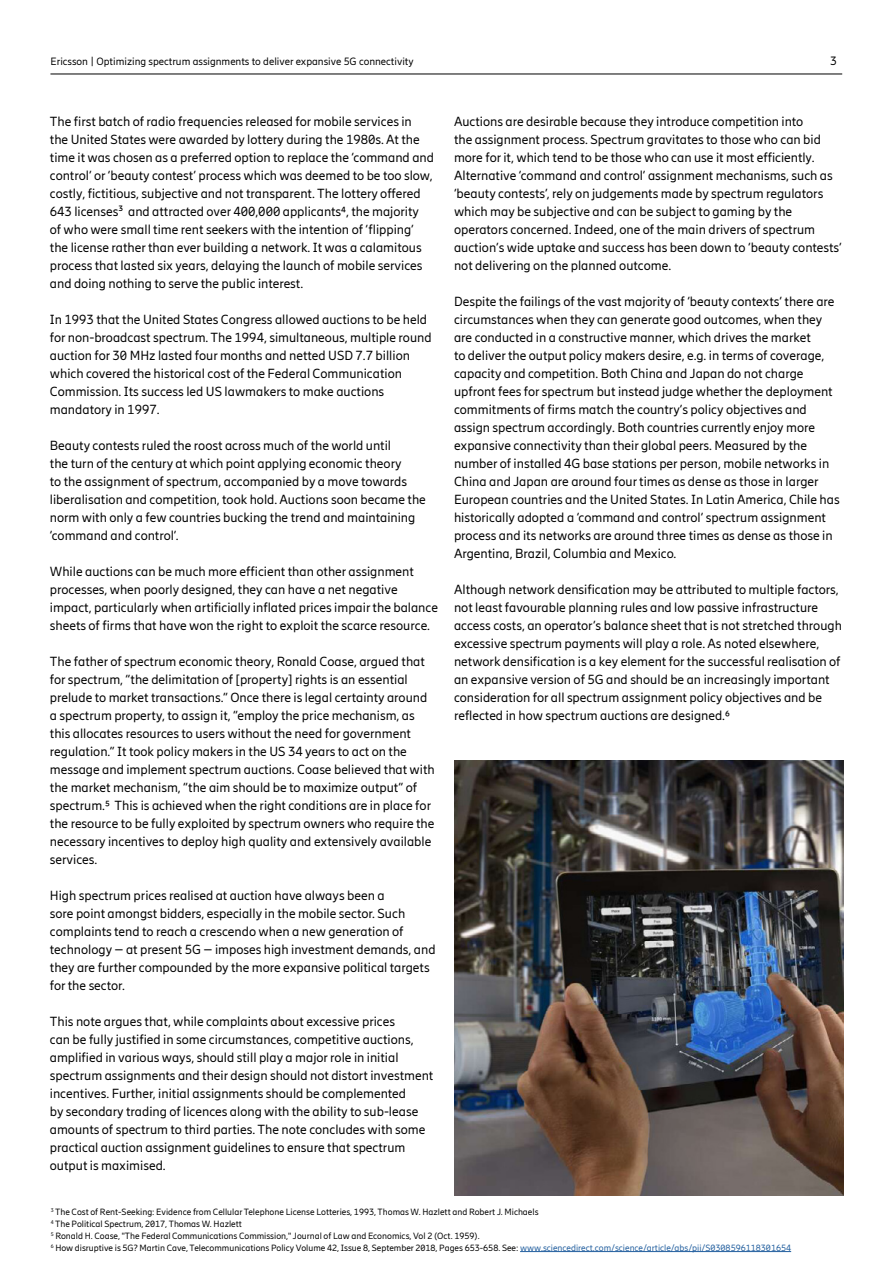
<style>
.page{position:relative;width:893px;height:1263px;background:#fff}
.page>*{position:absolute;margin:0;border:0;box-sizing:border-box;transform-origin:0 0}
.t1{font:13.2px/18px "Ericsson Hilda";color:#000}
.t2{font:12px "Ericsson Hilda";color:#000}
.t3{font:10.5px "Ericsson Hilda";color:#000}
.t4{font:9px/12px "Ericsson Hilda";color:#000}
.s1{color:#215e9e}
</style>
<div class="page">
<hr style="left:50px;top:74px;width:792px;height:1px;background:#000">
<img style="left:455px;top:761px;width:388px;height:434px">
<hr style="left:520px;top:1251px;width:271px;height:1px;background:#215e9e">
<p class="t3" style="left:51px;top:55px;width:365px">Ericsson | Optimizing spectrum assignments to deliver expansive 5G connectivity</p>
<p class="t2" style="left:830px;top:54px;width:8px">3</p>
<p class="t1" style="left:50px;top:112px;width:386px">The first batch of radio frequencies released for mobile services in<br>the United States were awarded by lottery during the 1980s. At the time it was chosen as a preferred option to replace the ‘command and control’ or ‘beauty contest’ process which was deemed to be too slow, costly, fictitious, subjective and not transparent. The lottery offered 643 licenses³ and attracted over 400,000 applicants4, the majority<br>of who were small time rent seekers with the intention of ‘flipping’ the license rather than ever building a network. It was a calamitous process that lasted six years, delaying the launch of mobile services and doing nothing to serve the public interest.</p>
<p class="t1" style="left:50px;top:310px;width:383px">In 1993 that the United States Congress allowed auctions to be held for non-broadcast spectrum. The 1994, simultaneous, multiple round auction for 30 MHz lasted four months and netted USD 7.7 billion which covered the historical cost of the Federal Communication Commission. Its success led US lawmakers to make auctions mandatory in 1997.</p>
<p class="t1" style="left:50px;top:436px;width:378px">Beauty contests ruled the roost across much of the world until<br>the turn of the century at which point applying economic theory<br>to the assignment of spectrum, accompanied by a move towards liberalisation and competition, took hold. Auctions soon became the norm with only a few countries bucking the trend and maintaining ‘command and control’.</p>
<p class="t1" style="left:50px;top:562px;width:390px">While auctions can be much more efficient than other assignment processes, when poorly designed, they can have a net negative impact, particularly when artificially inflated prices impair the balance sheets of firms that have won the right to exploit the scarce resource.</p>
<p class="t1" style="left:50px;top:652px;width:386px">The father of spectrum economic theory, Ronald Coase, argued that for spectrum, “the delimitation of [property] rights is an essential prelude to market transactions.” Once there is legal certainty around a spectrum property, to assign it, “employ the price mechanism, as this allocates resources to users without the need for government regulation.” It took policy makers in the US 34 years to act on the message and implement spectrum auctions. Coase believed that with the market mechanism, “the aim should be to maximize output” of spectrum.5 This is achieved when the right conditions are in place for the resource to be fully exploited by spectrum owners who require the necessary incentives to deploy high quality and extensively available services.</p>
<p class="t1" style="left:50px;top:886px;width:387px">High spectrum prices realised at auction have always been a<br>sore point amongst bidders, especially in the mobile sector. Such complaints tend to reach a crescendo when a new generation of technology – at present 5G – imposes high investment demands, and they are further compounded by the more expansive political targets for the sector.</p>
<p class="t1" style="left:50px;top:1012px;width:385px">This note argues that, while complaints about excessive prices<br>can be fully justified in some circumstances, competitive auctions, amplified in various ways, should still play a major role in initial spectrum assignments and their design should not distort investment incentives. Further, initial assignments should be complemented<br>by secondary trading of licences along with the ability to sub-lease amounts of spectrum to third parties. The note concludes with some practical auction assignment guidelines to ensure that spectrum output is maximised.</p>
<p class="t1" style="left:454px;top:112px;width:389px">Auctions are desirable because they introduce competition into<br>the assignment process. Spectrum gravitates to those who can bid more for it, which tend to be those who can use it most efficiently.<br>Alternative ‘command and control’ assignment mechanisms, such as ‘beauty contests’, rely on judgements made by spectrum regulators which may be subjective and can be subject to gaming by the operators concerned. Indeed, one of the main drivers of spectrum auction’s wide uptake and success has been down to ‘beauty contests’ not delivering on the planned outcome.</p>
<p class="t1" style="left:454px;top:292px;width:387px">Despite the failings of the vast majority of ‘beauty contexts’ there are circumstances when they can generate good outcomes, when they are conducted in a constructive manner, which drives the market<br>to deliver the output policy makers desire, e.g. in terms of coverage, capacity and competition. Both China and Japan do not charge upfront fees for spectrum but instead judge whether the deployment commitments of firms match the country’s policy objectives and assign spectrum accordingly. Both countries currently enjoy more expansive connectivity than their global peers. Measured by the number of installed 4G base stations per person, mobile networks in China and Japan are around four times as dense as those in larger European countries and the United States. In Latin America, Chile has historically adopted a ‘command and control’ spectrum assignment process and its networks are around three times as dense as those in Argentina, Brazil, Columbia and Mexico.</p>
<p class="t1" style="left:454px;top:580px;width:389px">Although network densification may be attributed to multiple factors, not least favourable planning rules and low passive infrastructure access costs, an operator’s balance sheet that is not stretched through excessive spectrum payments will play a role. As noted elsewhere, network densification is a key element for the successful realisation of an expansive version of 5G and should be an increasingly important consideration for all spectrum assignment policy objectives and be reflected in how spectrum auctions are designed.6</p>
<p class="t4" style="left:51px;top:1205px;width:742px"><sup>3</sup> The Cost of Rent-Seeking: Evidence from Cellular Telephone License Lotteries, 1993, Thomas W. Hazlett and Robert J. Michaels<br><sup>4</sup> The Political Spectrum, 2017, Thomas W. Hazlett<br><sup>5</sup> Ronald H. Coase, "The Federal Communications Commission," Journal of Law and Economics, Vol 2 (Oct. 1959).<br><sup>6</sup> How disruptive is 5G? Martin Cave, Telecommunications Policy Volume 42, Issue 8, September 2018, Pages 653-658. See: <span class="s1">www.sciencedirect.com/science/article/abs/pii/S0308596118301654</span></p>
</div>
